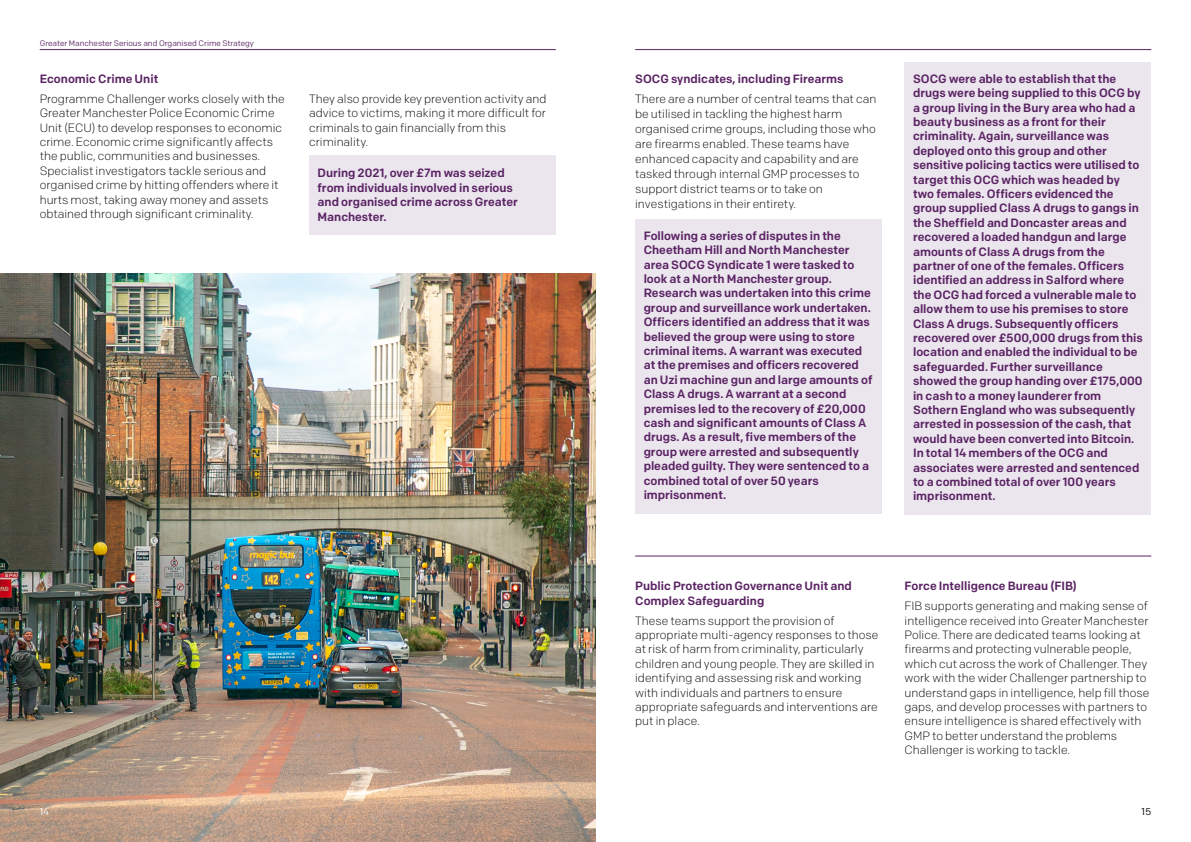
<style>
.page{position:relative;width:1191px;height:842px;background:#fff}
.page>*{position:absolute;margin:0;border:0;box-sizing:border-box;transform-origin:0 0}
.P_GMCA{font:500 12px/14.4px "Colfax";letter-spacing:-.005em;color:#5a2363}
.P_GMCA-2{font:300 12px/14.4px "Colfax";color:#000}
.H5_GMCA{font:500 12px/14.4px "Colfax";color:#5a2363}
.t1{font:10px "Colfax";color:#fff}
.t2{font:10px "Colfax";color:#000}
.t3{font:8px "Colfax";color:#5a2363}
</style>
<div class="page">
<hr style="left:40px;top:49px;width:516px;height:1px;background:#5a2363">
<hr style="left:635px;top:49px;width:516px;height:1px;background:#5a2363">
<hr style="left:635px;top:556px;width:516px;height:1px;background:#5a2363">
<div style="left:309px;top:157px;width:247px;height:78px;background:#ebe5ee"></div>
<div style="left:309px;top:155px;width:247px;height:77px;background:#ebe5ee"></div>
<img style="left:0;top:273px;width:595px;height:569px">
<div style="left:635px;top:219px;width:247px;height:295px;background:#ebe5ee"></div>
<div style="left:904px;top:62px;width:247px;height:453px;background:#ebe5ee"></div>
<p class="t3" style="left:40px;top:38px;width:216px">Greater Manchester Serious and Organised Crime Strategy</p>
<p class="H5_GMCA" style="left:40px;top:71px;width:120px">Economic Crime Unit</p>
<p class="P_GMCA-2" style="left:40px;top:91px;width:247px">Programme Challenger works closely with the Greater Manchester Police Economic Crime Unit (ECU) to develop responses to economic crime. Economic crime significantly affects the public, communities and businesses.<br>Specialist investigators tackle serious and organised crime by hitting offenders where it hurts most, taking away money and assets obtained through significant criminality.</p>
<p class="P_GMCA-2" style="left:309px;top:91px;width:239px">They also provide key prevention activity and advice to victims, making it more difficult for criminals to gain financially from this criminality.</p>
<p class="P_GMCA" style="left:317px;top:166px;width:202px">During 2021, over £7m was seized from individuals involved in serious and organised crime across Greater<br>Manchester.</p>
<p class="H5_GMCA" style="left:635px;top:71px;width:210px">SOCG syndicates, including Firearms</p>
<p class="P_GMCA-2" style="left:635px;top:92px;width:243px;line-height:15px">There are a number of central teams that can be utilised in tackling the highest harm organised crime groups, including those who are firearms enabled. These teams have enhanced capacity and capability and are tasked through internal GMP processes to support district teams or to take on investigations in their entirety.</p>
<p class="P_GMCA" style="left:643px;top:228px;width:230px">Following a series of disputes in the Cheetham Hill and North Manchester area SOCG Syndicate 1 were tasked to look at a North Manchester group.<br>Research was undertaken into this crime group and surveillance work undertaken.<br>Officers identified an address that it was believed the group were using to store criminal items. A warrant was executed at the premises and officers recovered an Uzi machine gun and large amounts of Class A drugs. A warrant at a second premises led to the recovery of £20,000 cash and significant amounts of Class A drugs. As a result, five members of the group were arrested and subsequently pleaded guilty. They were sentenced to a combined total of over 50 years imprisonment.</p>
<p class="P_GMCA" style="left:913px;top:71px;width:231px">SOCG were able to establish that the drugs were being supplied to this OCG by a group living in the Bury area who had a beauty business as a front for their criminality. Again, surveillance was deployed onto this group and other sensitive policing tactics were utilised to target this OCG which was headed by two females. Officers evidenced the group supplied Class A drugs to gangs in the Sheffield and Doncaster areas and recovered a loaded handgun and large amounts of Class A drugs from the partner of one of the females. Officers identified an address in Salford where the OCG had forced a vulnerable male to allow them to use his premises to store Class A drugs. Subsequently officers recovered over £500,000 drugs from this location and enabled the individual to be safeguarded. Further surveillance showed the group handing over £175,000 in cash to a money launderer from Sothern England who was subsequently arrested in possession of the cash, that would have been converted into Bitcoin.<br>In total 14 members of the OCG and associates were arrested and sentenced to a combined total of over 100 years imprisonment.</p>
<p class="H5_GMCA" style="left:635px;top:579px;width:218px">Public Protection Governance Unit and<br>Complex Safeguarding</p>
<p class="P_GMCA-2" style="left:635px;top:613px;width:245px">These teams support the provision of appropriate multi-agency responses to those at risk of harm from criminality, particularly children and young people. They are skilled in identifying and assessing risk and working with individuals and partners to ensure appropriate safeguards and interventions are put in place.</p>
<p class="H5_GMCA" style="left:904px;top:579px;width:174px">Force Intelligence Bureau (FIB)</p>
<p class="P_GMCA-2" style="left:904px;top:599px;width:246px">FIB supports generating and making sense of intelligence received into Greater Manchester Police. There are dedicated teams looking at firearms and protecting vulnerable people, which cut across the work of Challenger. They work with the wider Challenger partnership to understand gaps in intelligence, help fill those gaps, and develop processes with partners to ensure intelligence is shared effectively with GMP to better understand the problems Challenger is working to tackle.</p>
<p class="t1" style="left:40px;top:806px;width:11px">14</p>
<p class="t2" style="left:1141px;top:806px;width:11px">15</p>
</div>
